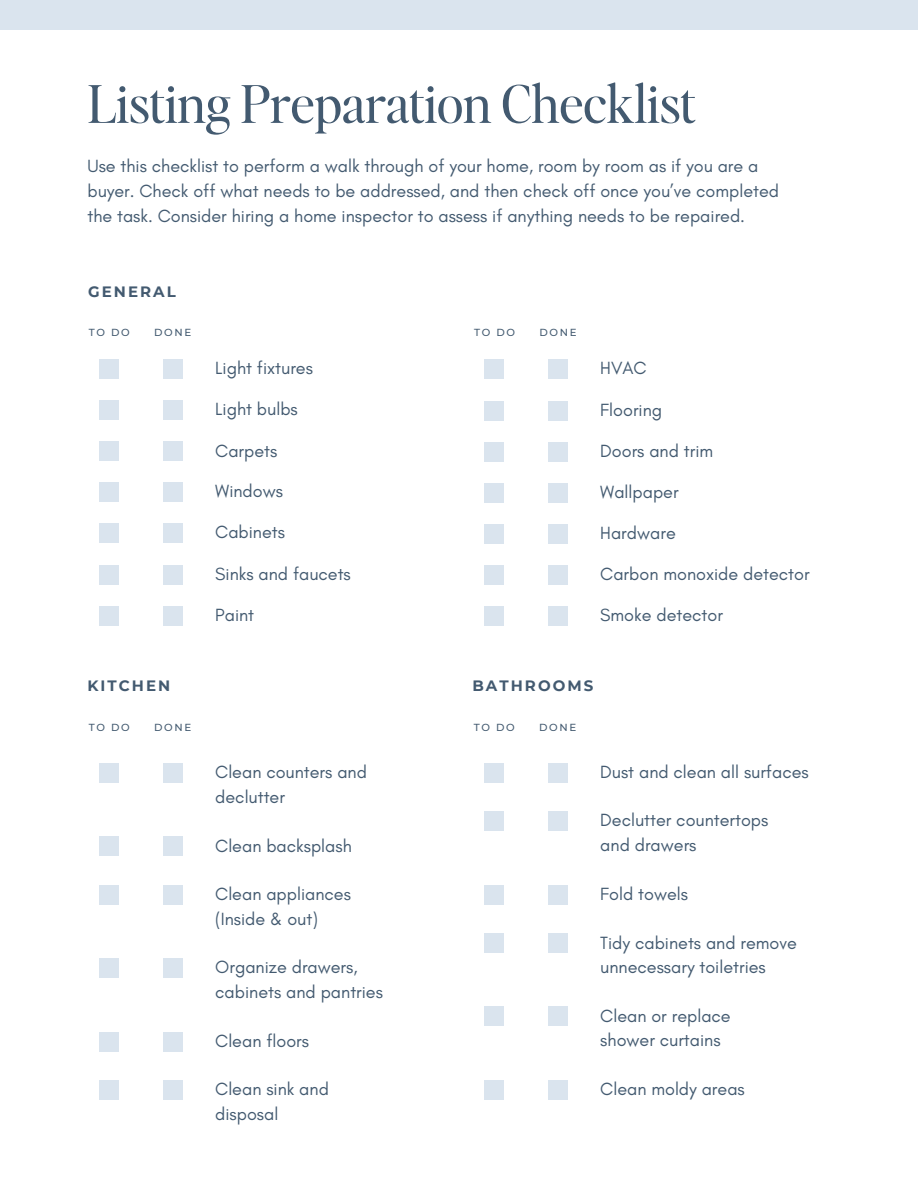
<style>
.page{position:relative;width:918px;height:1188px;background:#fff}
.page>*{position:absolute;margin:0;border:0;box-sizing:border-box;transform-origin:0 0}
.t1{font:51.9px "Editors Note";color:#435a70}
.t2{font:18px/24.8px "Glacial Indifference";color:#435a70}
.t3{font:700 15px "Montserrat";letter-spacing:.135em;color:#435a70}
.t4{font:500 10.2px "Montserrat";letter-spacing:.155em;color:#435a70}
</style>
<div class="page">
<div style="left:99px;top:360px;width:19px;height:19px;background:#dae4ee"></div>
<div style="left:164px;top:360px;width:19px;height:19px;background:#dae4ee"></div>
<div style="left:99px;top:400px;width:19px;height:20px;background:#dae4ee"></div>
<div style="left:164px;top:400px;width:19px;height:20px;background:#dae4ee"></div>
<div style="left:99px;top:442px;width:19px;height:19px;background:#dae4ee"></div>
<div style="left:164px;top:442px;width:19px;height:19px;background:#dae4ee"></div>
<div style="left:99px;top:483px;width:19px;height:19px;background:#dae4ee"></div>
<div style="left:164px;top:483px;width:19px;height:19px;background:#dae4ee"></div>
<div style="left:99px;top:524px;width:19px;height:19px;background:#dae4ee"></div>
<div style="left:164px;top:524px;width:19px;height:19px;background:#dae4ee"></div>
<div style="left:99px;top:565px;width:19px;height:19px;background:#dae4ee"></div>
<div style="left:164px;top:565px;width:19px;height:19px;background:#dae4ee"></div>
<div style="left:99px;top:607px;width:19px;height:19px;background:#dae4ee"></div>
<div style="left:164px;top:607px;width:19px;height:19px;background:#dae4ee"></div>
<div style="left:99px;top:764px;width:19px;height:19px;background:#dae4ee"></div>
<div style="left:164px;top:764px;width:19px;height:19px;background:#dae4ee"></div>
<div style="left:99px;top:837px;width:19px;height:19px;background:#dae4ee"></div>
<div style="left:164px;top:837px;width:19px;height:19px;background:#dae4ee"></div>
<div style="left:99px;top:886px;width:19px;height:19px;background:#dae4ee"></div>
<div style="left:164px;top:886px;width:19px;height:19px;background:#dae4ee"></div>
<div style="left:99px;top:959px;width:19px;height:19px;background:#dae4ee"></div>
<div style="left:164px;top:959px;width:19px;height:19px;background:#dae4ee"></div>
<div style="left:99px;top:1032px;width:19px;height:19px;background:#dae4ee"></div>
<div style="left:164px;top:1032px;width:19px;height:19px;background:#dae4ee"></div>
<div style="left:484px;top:764px;width:19px;height:19px;background:#dae4ee"></div>
<div style="left:549px;top:764px;width:19px;height:19px;background:#dae4ee"></div>
<div style="left:484px;top:812px;width:19px;height:19px;background:#dae4ee"></div>
<div style="left:549px;top:812px;width:19px;height:19px;background:#dae4ee"></div>
<div style="left:484px;top:886px;width:19px;height:19px;background:#dae4ee"></div>
<div style="left:549px;top:886px;width:19px;height:19px;background:#dae4ee"></div>
<div style="left:484px;top:934px;width:19px;height:19px;background:#dae4ee"></div>
<div style="left:549px;top:934px;width:19px;height:19px;background:#dae4ee"></div>
<div style="left:484px;top:1007px;width:19px;height:19px;background:#dae4ee"></div>
<div style="left:549px;top:1007px;width:19px;height:19px;background:#dae4ee"></div>
<div style="left:484px;top:1081px;width:19px;height:19px;background:#dae4ee"></div>
<div style="left:549px;top:1081px;width:19px;height:19px;background:#dae4ee"></div>
<div style="left:99px;top:1081px;width:19px;height:19px;background:#dae4ee"></div>
<div style="left:164px;top:1081px;width:19px;height:19px;background:#dae4ee"></div>
<div style="left:484px;top:360px;width:19px;height:19px;background:#dae4ee"></div>
<div style="left:549px;top:360px;width:19px;height:19px;background:#dae4ee"></div>
<div style="left:484px;top:401px;width:19px;height:19px;background:#dae4ee"></div>
<div style="left:549px;top:401px;width:19px;height:19px;background:#dae4ee"></div>
<div style="left:484px;top:484px;width:19px;height:19px;background:#dae4ee"></div>
<div style="left:549px;top:484px;width:19px;height:19px;background:#dae4ee"></div>
<div style="left:484px;top:524px;width:19px;height:19px;background:#dae4ee"></div>
<div style="left:549px;top:524px;width:19px;height:19px;background:#dae4ee"></div>
<div style="left:484px;top:566px;width:19px;height:19px;background:#dae4ee"></div>
<div style="left:549px;top:566px;width:19px;height:19px;background:#dae4ee"></div>
<div style="left:484px;top:607px;width:19px;height:19px;background:#dae4ee"></div>
<div style="left:549px;top:607px;width:19px;height:19px;background:#dae4ee"></div>
<div style="left:484px;top:442px;width:19px;height:20px;background:#dae4ee"></div>
<div style="left:549px;top:442px;width:19px;height:20px;background:#dae4ee"></div>
<div style="left:0;top:0;width:918px;height:30px;background:#dae4ee"></div>
<h3 class="t1" style="left:87px;top:69px;width:610px">Listing Preparation Checklist</h3>
<h3 class="t2" style="left:87px;top:154px;width:693px">Use this checklist to perform a walk through of your home, room by room as if you are a buyer. Check off what needs to be addressed, and then check off once you’ve completed the task. Consider hiring a home inspector to assess if anything needs to be repaired.</h3>
<h3 class="t3" style="left:88px;top:282px;width:89px">GENERAL</h3>
<p class="t4" style="left:89px;top:327px;width:42px">TO DO</p>
<h3 class="t4" style="left:154px;top:327px;width:39px">DONE</h3>
<h3 class="t4" style="left:474px;top:327px;width:42px">TO DO</h3>
<h3 class="t4" style="left:540px;top:327px;width:39px">DONE</h3>
<h1 class="t2" style="left:215px;top:355px;width:99px">Light fixtures</h1>
<h3 class="t2" style="left:215px;top:396px;width:84px">Light bulbs</h3>
<h4 class="t2" style="left:215px;top:438px;width:64px">Carpets</h4>
<p class="t2" style="left:215px;top:479px;width:69px">Windows</p>
<p class="t2" style="left:215px;top:520px;width:71px">Cabinets</p>
<h3 class="t2" style="left:215px;top:561px;width:137px">Sinks and faucets</h3>
<h3 class="t2" style="left:215px;top:603px;width:40px">Paint</h3>
<h3 class="t2" style="left:600px;top:355px;width:48px">HVAC</h3>
<h3 class="t2" style="left:600px;top:397px;width:63px">Flooring</h3>
<p class="t2" style="left:600px;top:438px;width:114px">Doors and trim</p>
<h4 class="t2" style="left:600px;top:479px;width:80px">Wallpaper</h4>
<h4 class="t2" style="left:600px;top:521px;width:77px">Hardware</h4>
<p class="t2" style="left:600px;top:562px;width:211px">Carbon monoxide detector</p>
<p class="t2" style="left:600px;top:603px;width:124px">Smoke detector</p>
<h3 class="t3" style="left:87px;top:677px;width:84px">KITCHEN</h3>
<h3 class="t4" style="left:89px;top:721px;width:42px">TO DO</h3>
<h3 class="t4" style="left:154px;top:721px;width:39px">DONE</h3>
<h3 class="t2" style="left:215px;top:760px;width:153px">Clean counters and declutter</h3>
<h3 class="t2" style="left:215px;top:833px;width:138px">Clean backsplash</h3>
<h3 class="t2" style="left:215px;top:881px;width:137px">Clean appliances (Inside &amp; out)</h3>
<h3 class="t2" style="left:215px;top:955px;width:169px">Organize drawers, cabinets and pantries</h3>
<h3 class="t2" style="left:215px;top:1028px;width:95px">Clean floors</h3>
<h3 class="t3" style="left:472px;top:677px;width:122px">BATHROOMS</h3>
<h3 class="t4" style="left:474px;top:721px;width:42px">TO DO</h3>
<h3 class="t4" style="left:539px;top:721px;width:39px">DONE</h3>
<p class="t2" style="left:600px;top:760px;width:210px">Dust and clean all surfaces</p>
<p class="t2" style="left:600px;top:808px;width:170px">Declutter countertops and drawers</p>
<h2 class="t2" style="left:600px;top:882px;width:89px">Fold towels</h2>
<h3 class="t2" style="left:600px;top:930px;width:198px">Tidy cabinets and remove unnecessary toiletries</h3>
<h3 class="t2" style="left:600px;top:1003px;width:132px">Clean or replace shower curtains</h3>
<h3 class="t2" style="left:215px;top:1077px;width:115px">Clean sink and</h3>
<h3 class="t2" style="left:600px;top:1077px;width:146px">Clean moldy areas</h3>
<h3 class="t2" style="left:215px;top:1102px;width:65px">disposal</h3>
</div>
